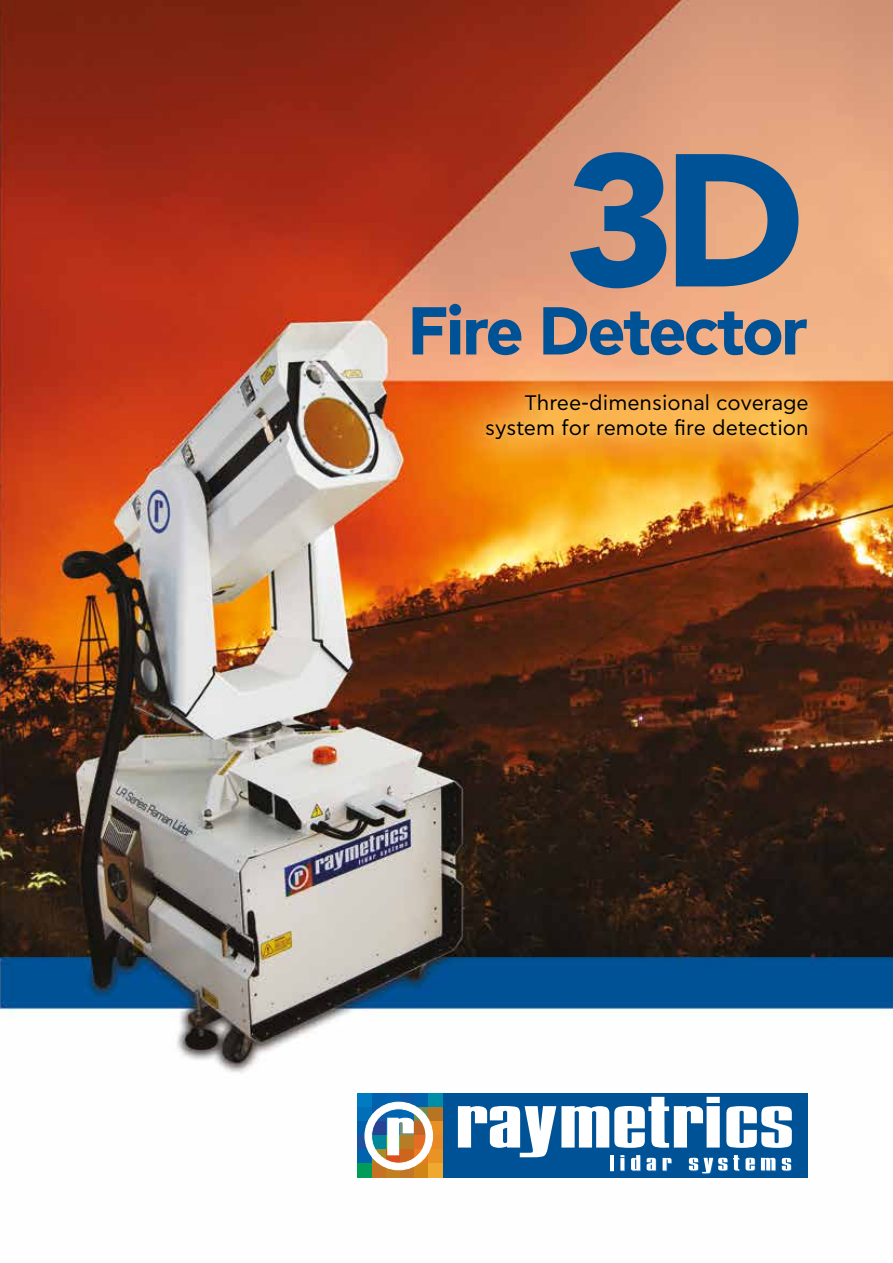
<style>
.page{position:relative;width:893px;height:1263px;background:#fff}
.page>*{position:absolute;margin:0;border:0;box-sizing:border-box;transform-origin:0 0}
.t1{font:700 189px "CF Asty Std";color:#005297}
.t2{font:700 67.5px "CF Asty Std";letter-spacing:-.05em;color:#005297}
.t3{font:21px/25.2px "CF Asty Std";color:#000;text-align:right}
</style>
<div class="page">
<img style="left:0;top:0;width:893px;height:1178px">
<div style="left:358px;top:1093px;width:450px;height:84px;background:#005297"></div>
<div style="left:358px;top:1093px;width:14px;height:14px;background:#007bc2"></div>
<div style="left:372px;top:1093px;width:14px;height:14px;background:#0062ad"></div>
<div style="left:386px;top:1093px;width:14px;height:14px;background:#0064af"></div>
<div style="left:400px;top:1093px;width:14px;height:14px;background:#0c5ba8"></div>
<div style="left:414px;top:1093px;width:14px;height:14px;background:#0062ad"></div>
<div style="left:428px;top:1093px;width:14px;height:14px;background:#008da7"></div>
<div style="left:358px;top:1107px;width:14px;height:14px;background:#006fb8"></div>
<div style="left:428px;top:1107px;width:14px;height:14px;background:#b77524"></div>
<div style="left:358px;top:1121px;width:14px;height:14px;background:#005faa"></div>
<div style="left:428px;top:1121px;width:14px;height:14px;background:#e99024"></div>
<div style="left:358px;top:1135px;width:14px;height:14px;background:#1e51a0"></div>
<div style="left:428px;top:1135px;width:14px;height:14px;background:#e78925"></div>
<div style="left:358px;top:1149px;width:14px;height:14px;background:#0063ae"></div>
<div style="left:428px;top:1149px;width:14px;height:14px;background:#ea9325"></div>
<div style="left:358px;top:1163px;width:14px;height:14px;background:#009d58"></div>
<div style="left:372px;top:1163px;width:14px;height:14px;background:#c57222"></div>
<div style="left:386px;top:1163px;width:14px;height:14px;background:#c0801f"></div>
<div style="left:400px;top:1163px;width:14px;height:14px;background:#c07728"></div>
<div style="left:414px;top:1163px;width:14px;height:14px;background:#d38416"></div>
<div style="left:428px;top:1163px;width:14px;height:14px;background:#efa930"></div>
<svg style="left:458px;top:1097px;width:334px;height:77px"></svg>
<svg style="left:365px;top:1102px;width:68px;height:68px"></svg>
<div style="left:371px;top:1108px;width:55px;height:55px;border:1px solid #fff;border-radius:50%"></div>
<div style="left:365px;top:1102px;width:68px;height:68px;border:1px solid #fff;border-radius:50%"></div>
<h1 class="t1" style="left:564px;top:110px;width:245px">3D</h1>
<h2 class="t2" style="left:407px;top:291px;width:402px">Fire Detector</h2>
<p class="t3" style="left:485px;top:391px;width:325px">Three-dimensional coverage system for remote fire detection</p>
</div>
